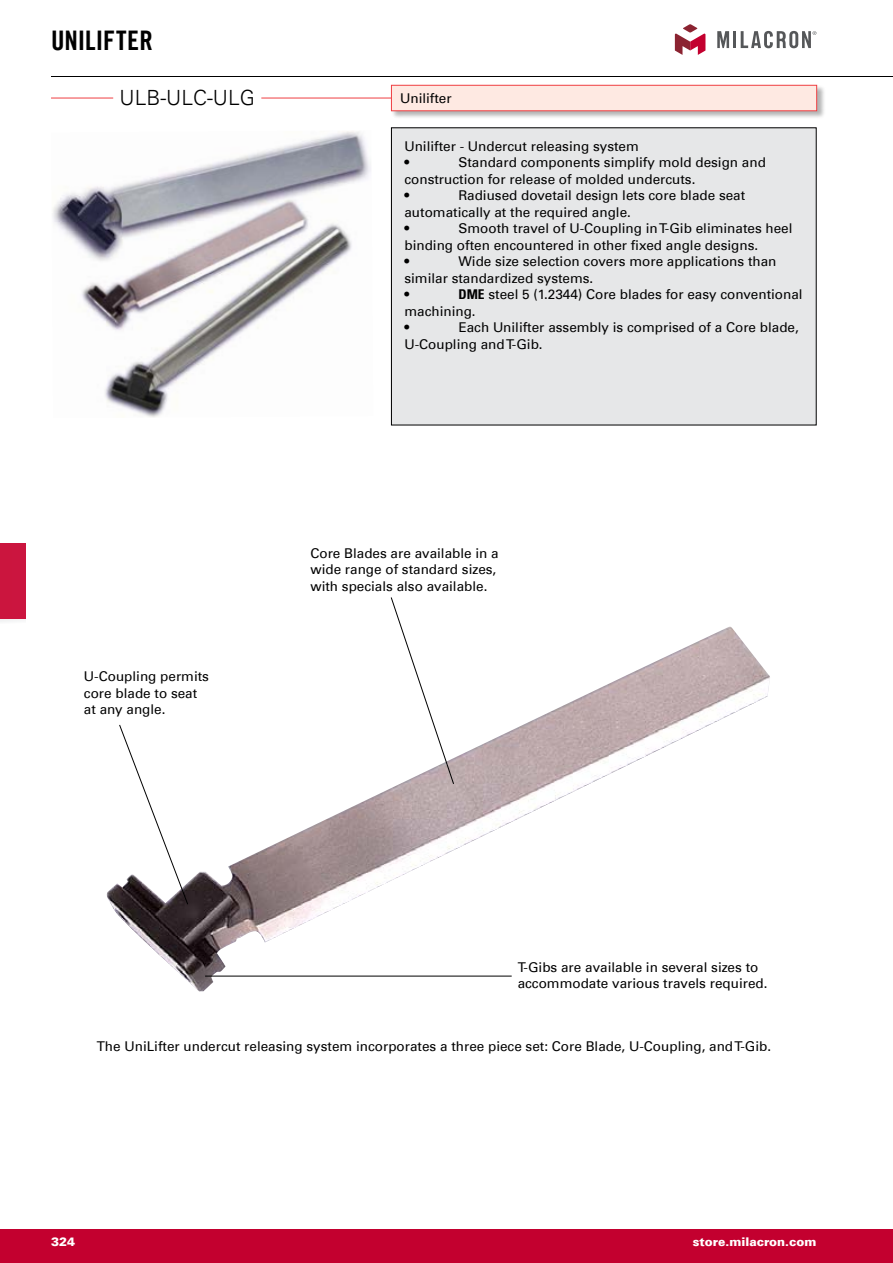
<style>
.page{position:relative;width:893px;height:1263px;background:#fff}
.page>*{position:absolute;margin:0;border:0;box-sizing:border-box;transform-origin:0 0}
.t1{font:27px "Trade Gothic LT Com Bd Cn 20";color:#000}
.t2{font:300 21px "Univers Com 45";color:#000}
.t3{font:13.5px/16.5px "Univers Com 55 Roman";color:#000}
.t4{font:900 12px "Univers Com 75";color:#fff}
.s1{font-family:"Univers Com 67 Bold Cond"}
</style>
<div class="page">
<div style="left:0;top:1229px;width:893px;height:34px;background:#c3002f"></div>
<svg style="left:0;top:619px;width:22px;height:3px"></svg>
<div style="left:0;top:544px;width:26px;height:75px;background:#cb153f"></div>
<svg style="left:717px;top:31px;width:12px;height:17px"></svg>
<hr style="left:733px;top:31px;width:3px;height:17px;background:#555759">
<svg style="left:675px;top:24px;width:30px;height:31px"></svg>
<svg style="left:741px;top:31px;width:75px;height:17px"></svg>
<hr style="left:51px;top:76px;width:842px;height:1px;background:#000">
<hr style="left:51px;top:98px;width:340px;height:1px;background:#ef3e42">
<div style="left:113px;top:88px;width:148px;height:21px;background:#fff"></div>
<img style="left:53px;top:131px;width:318px;height:287px">
<img style="left:106px;top:627px;width:664px;height:364px">
<svg style="left:391px;top:597px;width:63px;height:187px"></svg>
<svg style="left:119px;top:724px;width:69px;height:181px"></svg>
<hr style="left:205px;top:976px;width:307px;height:1px;background:#000">
<div style="left:391px;top:128px;width:425px;height:297px;background:#e6e7e8"></div>
<div style="left:391px;top:85px;width:434px;height:34px;background:#000;opacity:.3"></div>
<div style="left:391px;top:85px;width:426px;height:26px;background:#fee9e2"></div>
<div style="left:391px;top:85px;width:426px;height:26px;border:1px solid #ef3e42"></div>
<h1 class="t1" style="left:51px;top:24px;width:103px">UNILIFTER</h1>
<h2 class="t2" style="left:120px;top:84px;width:137px">ULB-ULC-ULG</h2>
<p class="t3" style="left:400px;top:90px;width:53px">Unilifter</p>
<p class="t3" style="left:404px;top:138px;width:236px">Unilifter - Undercut releasing system •</p>
<p class="t3" style="left:404px;top:154px;width:363px;text-indent:54px">Standard components simplify mold design and construction for release of molded undercuts.<br>•</p>
<p class="t3" style="left:404px;top:187px;width:342px;text-indent:54px">Radiused dovetail design lets core blade seat automatically at the required angle.<br>•</p>
<p class="t3" style="left:404px;top:220px;width:390px;text-indent:54px">Smooth travel of U-Coupling in T-Gib eliminates heel binding often encountered in other fixed angle designs.<br>•</p>
<p class="t3" style="left:404px;top:253px;width:374px;text-indent:54px">Wide size selection covers more applications than similar standardized systems.<br>•</p>
<p class="t3" style="left:404px;top:286px;width:400px;text-indent:54px"><span class="s1">DME</span> steel 5 (1.2344) Core blades for easy conventional machining.<br>•</p>
<p class="t3" style="left:404px;top:319px;width:396px;text-indent:54px">Each Unilifter assembly is comprised of a Core blade,<br>U-Coupling and T-Gib.</p>
<p class="t3" style="left:84px;top:668px;width:127px">U-Coupling permits core blade to seat at any angle.</p>
<p class="t3" style="left:310px;top:544px;width:190px">Core Blades are available in a wide range of standard sizes, with specials also available.</p>
<p class="t3" style="left:518px;top:959px;width:251px">T-Gibs are available in several sizes to accommodate various travels required.</p>
<p class="t3" style="left:97px;top:1038px;width:676px">The UniLifter undercut releasing system incorporates a three piece set: Core Blade, U-Coupling, and T-Gib.</p>
<p class="t4" style="left:51px;top:1234px;width:26px">324</p>
<p class="t4" style="left:693px;top:1234px;width:125px">store.milacron.com</p>
</div>
